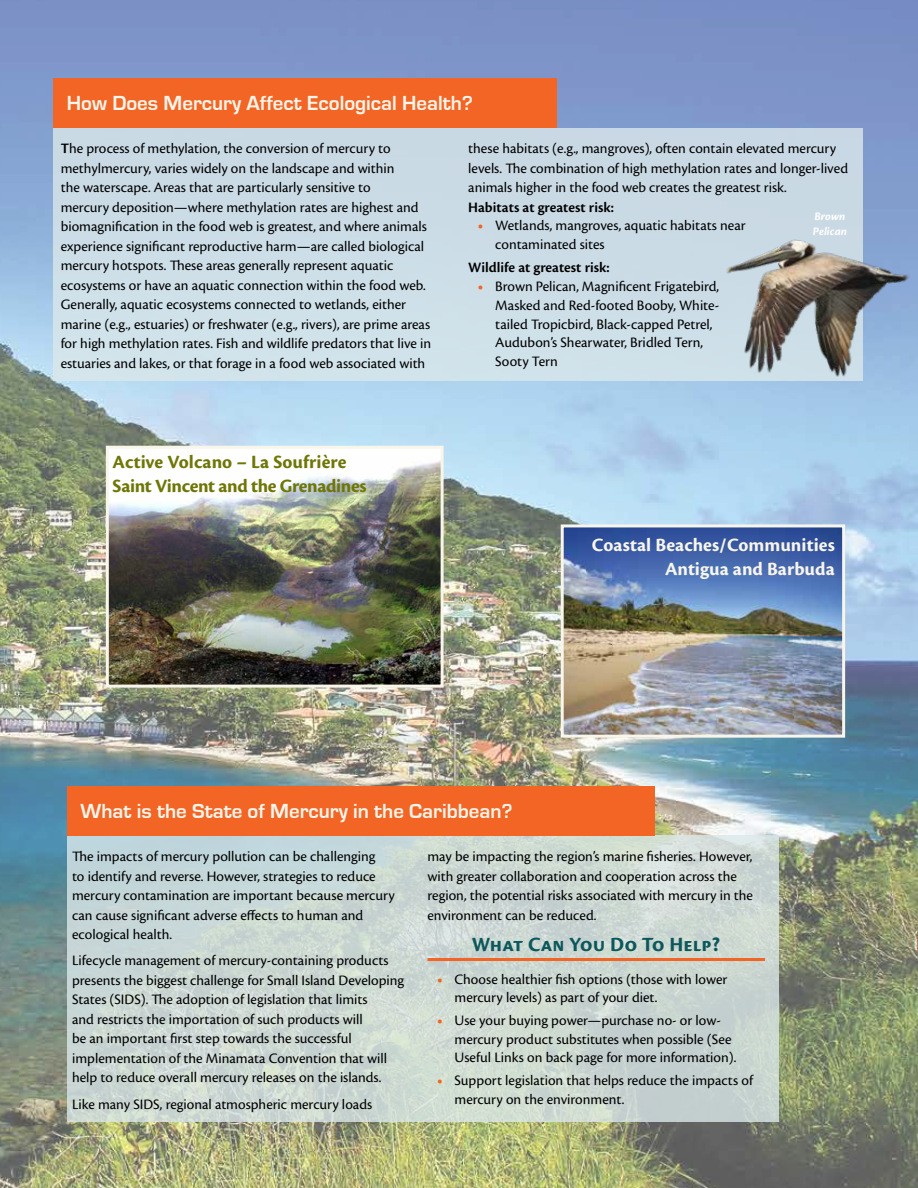
<style>
.page{position:relative;width:918px;height:1188px;background:#fff}
.page>*{position:absolute;margin:0;border:0;box-sizing:border-box;transform-origin:0 0}
.t1{font:700 21px "Eurostile";color:#f8f5eb}
.t2{font:700 21px "Cronos Pro";letter-spacing:.005em;color:#0c575c}
.t3{font:700 19.5px/24px "Cronos Pro";letter-spacing:-.005em;color:#6e7606}
.t4{font:700 19.5px/24px "Cronos Pro";color:#f8f5eb;text-align:right}
.t5{font:15px/19.5px "Cronos Pro";color:#000}
.t6{font:600 15px "Cronos Pro";color:#000}
.t7{font:italic 700 12px/15px "Cronos Pro";letter-spacing:-.005em;color:#fff}
.s1{font-weight:600}
.s2{font-weight:700;color:#f26524}
.s3{font-size:22.5px}
</style>
<div class="page">
<img style="left:0;top:0;width:918px;height:1188px">
<img style="left:565px;top:528px;width:276px;height:206px">
<div style="left:561px;top:524px;width:284px;height:214px;border:3px solid #f8f5eb"></div>
<svg style="left:67px;top:836px;width:712px;height:286px;background:#cbd7d3"></svg>
<div style="left:67px;top:787px;width:588px;height:49px;background:#f26524"></div>
<hr style="left:428px;top:958px;width:337px;height:3px;background:#f26524">
<img style="left:110px;top:450px;width:330px;height:234px">
<div style="left:106px;top:446px;width:338px;height:242px;border:3px solid #f8f5eb"></div>
<svg style="left:0;top:738px;width:1px;height:317px"></svg>
<div style="left:53px;top:128px;width:810px;height:253px;background:#cbdce6"></div>
<div style="left:53px;top:78px;width:504px;height:50px;background:#f26524"></div>
<img style="left:716px;top:234px;width:202px;height:151px">
<h1 class="t1" style="left:67px;top:92px;width:408px">How Does Mercury Affect Ecological Health?</h1>
<p class="t5" style="left:61px;top:139px;width:372px"><span class="s1">T</span>he process of methylation, the conversion of mercury to methylmercury, varies widely on the landscape and within<br>the waterscape. Areas that are particularly sensitive to<br>mercury deposition—where methylation rates are highest and biomagnification in the food web is greatest, and where animals experience significant reproductive harm—are called biological mercury hotspots. These areas generally represent aquatic ecosystems or have an aquatic connection within the food web.<br>Generally, aquatic ecosystems connected to wetlands, either marine (e.g., estuaries) or freshwater (e.g., rivers), are prime areas for high methylation rates. Fish and wildlife predators that live in estuaries and lakes, or that forage in a food web associated with</p>
<p class="t5" style="left:468px;top:139px;width:381px">these habitats (e.g., mangroves), often contain elevated mercury levels. The combination of high methylation rates and longer-lived animals higher in the food web creates the greatest risk.</p>
<p class="t6" style="left:468px;top:198px;width:147px">Habitats at greatest risk:</p>
<p class="t5" style="left:495px;top:216px;width:252px;line-height:18.8px;text-indent:-17px"><span class="s2">•</span> Wetlands, mangroves, aquatic habitats near contaminated sites</p>
<p class="t6" style="left:468px;top:259px;width:143px">Wildlife at greatest risk:</p>
<p class="t5" style="left:495px;top:277px;width:225px;line-height:18.8px;text-indent:-17px"><span class="s2">•</span> Brown Pelican, Magnificent Frigatebird, Masked and Red-footed Booby, White&shy;tailed Tropicbird, Black-capped Petrel, Audubon’s Shearwater, Bridled Tern, Sooty Tern</p>
<p class="t7" style="left:813px;top:210px;width:36px">Brown<br>Pelican</p>
<h2 class="t3" style="left:113px;top:450px;width:256px">Active Volcano – La Soufrière<br>Saint Vincent and the Grenadines</h2>
<h2 class="t4" style="left:592px;top:533px;width:244px">Coastal Beaches/Communities<br>Antigua and Barbuda</h2>
<h1 class="t1" style="left:80px;top:800px;width:434px">What is the State of Mercury in the Caribbean?</h1>
<p class="t5" style="left:72px;top:847px;width:324px">The impacts of mercury pollution can be challenging<br>to identify and reverse. However, strategies to reduce mercury contamination are important because mercury can cause significant adverse effects to human and ecological health.</p>
<p class="t5" style="left:72px;top:951px;width:334px">Lifecycle management of mercury-containing products presents the biggest challenge for Small Island Developing States (SIDS). The adoption of legislation that limits<br>and restricts the importation of such products will<br>be an important first step towards the successful implementation of the Minamata Convention that will help to reduce overall mercury releases on the islands.</p>
<p class="t5" style="left:72px;top:1094px;width:302px">Like many SIDS, regional atmospheric mercury loads</p>
<p class="t5" style="left:428px;top:847px;width:327px">may be impacting the region’s marine fisheries. However, with greater collaboration and cooperation across the region, the potential risks associated with mercury in the environment can be reduced.</p>
<h1 class="t2" style="left:472px;top:933px;width:250px">What Can You Do To Help<span class="s3">?</span></h1>
<p class="t5" style="left:454px;top:970px;width:274px;line-height:18.8px;text-indent:-17px"><span class="s2">•</span> Choose healthier fish options (those with lower mercury levels) as part of your diet.</p>
<p class="t5" style="left:454px;top:1011px;width:283px;line-height:18.8px;text-indent:-17px"><span class="s2">•</span> Use your buying power—purchase no- or low&shy;mercury product substitutes when possible (See<br>Useful Links on back page for more information).</p>
<p class="t5" style="left:454px;top:1071px;width:300px;line-height:18.8px;text-indent:-17px"><span class="s2">•</span> Support legislation that helps reduce the impacts of mercury on the environment.</p>
</div>
